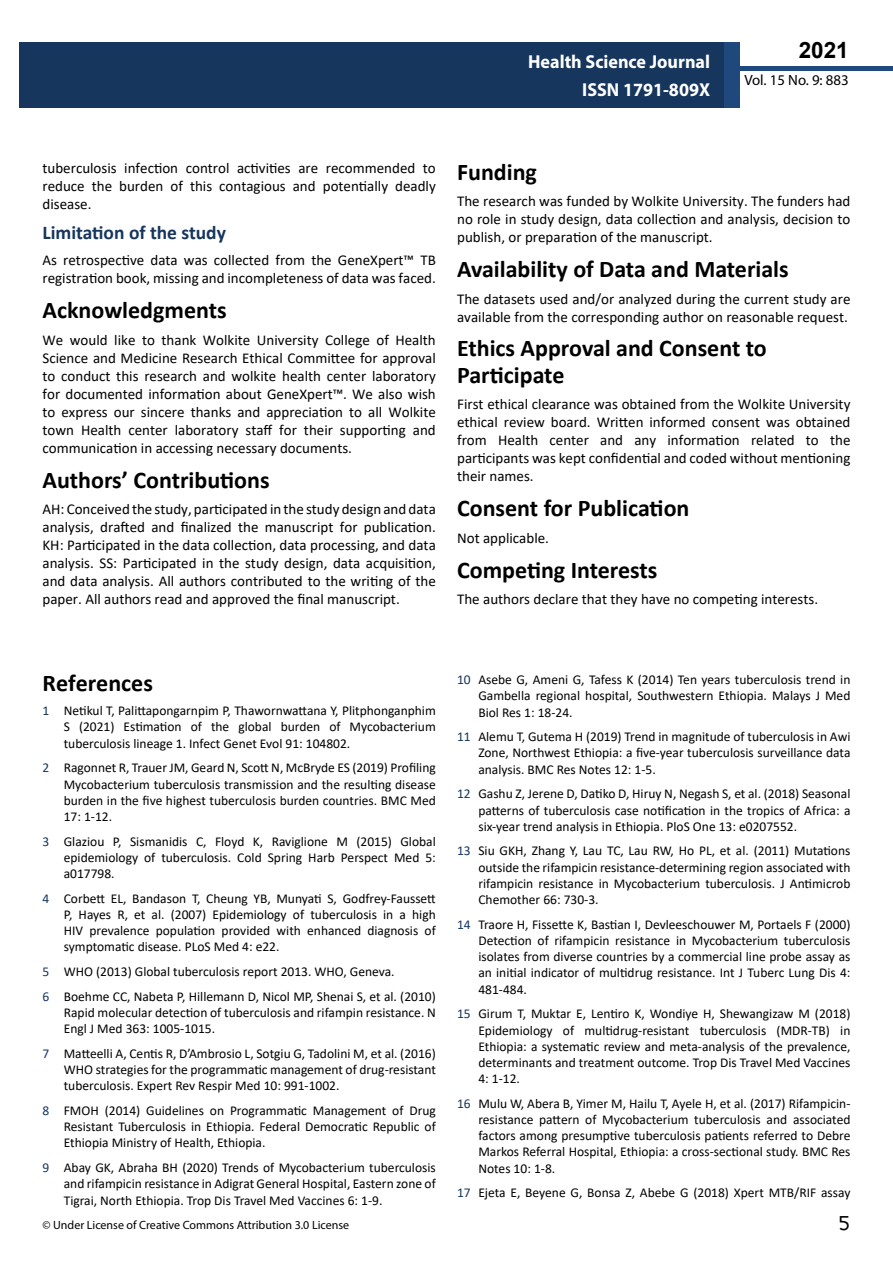
<style>
.page{position:relative;width:893px;height:1263px;background:#fff}
.page>*{position:absolute;margin:0;border:0;box-sizing:border-box;transform-origin:0 0}
.t1{font:25.5px "Tunga";color:#000}
.t2{font:700 24px/26.4px "Calibri";color:#000}
.t3{font:700 22.5px "Arial";color:#000}
.t4{font:700 19.5px "Calibri";color:#16365d}
.t5{font:700 18.75px/27.2px "Myriad Pro";color:#fff;text-align:right;scale:.96 1}
.t6{font:15px/18px "Calibri";color:#000;text-align:justify}
.t7{font:14.85px "Myriad Pro";color:#000}
.t8{font:13.5px/16.2px "Calibri";color:#000;text-align:justify}
.t9{font:12px "Myriad Pro";color:#000}
.s1{color:#16365d}
</style>
<div class="page">
<div style="left:722px;top:66px;width:171px;height:5px;background:#1f497d"></div>
<div style="left:19px;top:42px;width:706px;height:66px;background:#16365d"></div>
<div style="left:725px;top:42px;width:15px;height:66px;background:#1f497d"></div>
<h3 class="t5" style="left:528px;top:48px;width:191px">Health Science Journal<br>ISSN 1791-809X</h3>
<h3 class="t3" style="left:799px;top:35px;width:52px">2021</h3>
<p class="t7" style="left:744px;top:71px;width:106px">Vol. 15 No. 9: 883</p>
<p class="t6" style="left:43px;top:158px;width:395px">tuberculosis infection control activities are recommended to reduce the burden of this contagious and potentially deadly disease.</p>
<h3 class="t4" style="left:43px;top:219px;width:185px">Limitation of the study</h3>
<p class="t6" style="left:43px;top:251px;width:395px">As retrospective data was collected from the GeneXpert™ TB registration book, missing and incompleteness of data was faced.</p>
<h2 class="t2" style="left:43px;top:297px;width:186px">Acknowledgments</h2>
<p class="t6" style="left:43px;top:330px;width:395px">We would like to thank Wolkite University College of Health Science and Medicine Research Ethical Committee for approval to conduct this research and wolkite health center laboratory for documented information about GeneXpert™. We also wish to express our sincere thanks and appreciation to all Wolkite town Health center laboratory staff for their supporting and communication in accessing necessary documents.</p>
<h2 class="t2" style="left:43px;top:466px;width:229px">Authors’ Contributions</h2>
<p class="t6" style="left:43px;top:500px;width:395px">AH: Conceived the study, participated in the study design and data analysis, drafted and finalized the manuscript for publication.<br>KH: Participated in the data collection, data processing, and data analysis. SS: Participated in the study design, data acquisition, and data analysis. All authors contributed to the writing of the paper. All authors read and approved the final manuscript.</p>
<h2 class="t2" style="left:457px;top:158px;width:81px">Funding</h2>
<p class="t6" style="left:457px;top:192px;width:395px">The research was funded by Wolkite University. The funders had no role in study design, data collection and analysis, decision to publish, or preparation of the manuscript.</p>
<h2 class="t2" style="left:457px;top:256px;width:333px">Availability of Data and Materials</h2>
<p class="t6" style="left:457px;top:289px;width:395px">The datasets used and/or analyzed during the current study are available from the corresponding author on reasonable request.</p>
<h2 class="t2" style="left:457px;top:335px;width:311px">Ethics Approval and Consent to<br>Participate</h2>
<p class="t6" style="left:457px;top:395px;width:395px">First ethical clearance was obtained from the Wolkite University ethical review board. Written informed consent was obtained from Health center and any information related to the participants was kept confidential and coded without mentioning their names.</p>
<h2 class="t2" style="left:457px;top:495px;width:234px">Consent for Publication</h2>
<p class="t6" style="left:457px;top:528px;width:93px">Not applicable.</p>
<h2 class="t2" style="left:457px;top:556px;width:202px">Competing Interests</h2>
<p class="t6" style="left:457px;top:590px;width:363px">The authors declare that they have no competing interests.</p>
<h2 class="t2" style="left:43px;top:669px;width:112px">References</h2>
<p class="t8" style="left:64px;top:702px;width:374px;text-indent:-21px"><span class="s1">1</span> Netikul T, Palittapongarnpim P, Thawornwattana Y, Plitphonganphim S (2021) Estimation of the global burden of Mycobacterium tuberculosis lineage 1. Infect Genet Evol 91: 104802.</p>
<p class="t8" style="left:64px;top:759px;width:374px;text-indent:-21px"><span class="s1">2</span> Ragonnet R, Trauer JM, Geard N, Scott N, McBryde ES (2019) Profiling Mycobacterium tuberculosis transmission and the resulting disease burden in the five highest tuberculosis burden countries. BMC Med 17: 1-12.</p>
<p class="t8" style="left:64px;top:833px;width:374px;text-indent:-21px"><span class="s1">3</span> Glaziou P, Sismanidis C, Floyd K, Raviglione M (2015) Global epidemiology of tuberculosis. Cold Spring Harb Perspect Med 5: a017798.</p>
<p class="t8" style="left:64px;top:890px;width:374px;text-indent:-21px"><span class="s1">4</span> Corbett EL, Bandason T, Cheung YB, Munyati S, Godfrey-Faussett P, Hayes R, et al. (2007) Epidemiology of tuberculosis in a high HIV prevalence population provided with enhanced diagnosis of symptomatic disease. PLoS Med 4: e22.</p>
<p class="t8" style="left:43px;top:959px;width:395px;line-height:24.8px"><span class="s1">5</span> WHO (2013) Global tuberculosis report 2013. WHO, Geneva.<br><span class="s1">6</span> Boehme CC, Nabeta P, Hillemann D, Nicol MP, Shenai S, et al. (2010)</p>
<p class="t8" style="left:64px;top:1004px;width:374px">Rapid molecular detection of tuberculosis and rifampin resistance. N<br>Engl J Med 363: 1005-1015.</p>
<p class="t8" style="left:64px;top:1045px;width:374px;text-indent:-21px"><span class="s1">7</span> Matteelli A, Centis R, D’Ambrosio L, Sotgiu G, Tadolini M, et al. (2016)<br>WHO strategies for the programmatic management of drug-resistant tuberculosis. Expert Rev Respir Med 10: 991-1002.</p>
<p class="t8" style="left:64px;top:1102px;width:374px;text-indent:-21px"><span class="s1">8</span> FMOH (2014) Guidelines on Programmatic Management of Drug Resistant Tuberculosis in Ethiopia. Federal Democratic Republic of Ethiopia Ministry of Health, Ethiopia.</p>
<p class="t8" style="left:64px;top:1159px;width:374px;text-indent:-21px"><span class="s1">9</span> Abay GK, Abraha BH (2020) Trends of Mycobacterium tuberculosis and rifampicin resistance in Adigrat General Hospital, Eastern zone of Tigrai, North Ethiopia. Trop Dis Travel Med Vaccines 6: 1-9.</p>
<p class="t9" style="left:43px;top:1218px;width:308px">© Under License of Creative Commons Attribution 3.0 License</p>
<p class="t8" style="left:478px;top:671px;width:374px;text-indent:-21px"><span class="s1">10</span> Asebe G, Ameni G, Tafess K (2014) Ten years tuberculosis trend in Gambella regional hospital, Southwestern Ethiopia. Malays J Med Biol Res 1: 18-24.</p>
<p class="t8" style="left:478px;top:728px;width:374px;text-indent:-21px"><span class="s1">11</span> Alemu T, Gutema H (2019) Trend in magnitude of tuberculosis in Awi Zone, Northwest Ethiopia: a five-year tuberculosis surveillance data analysis. BMC Res Notes 12: 1-5.</p>
<p class="t8" style="left:478px;top:785px;width:374px;text-indent:-21px"><span class="s1">12</span> Gashu Z, Jerene D, Datiko D, Hiruy N, Negash S, et al. (2018) Seasonal patterns of tuberculosis case notification in the tropics of Africa: a six-year trend analysis in Ethiopia. PloS One 13: e0207552.</p>
<p class="t8" style="left:478px;top:842px;width:374px;text-indent:-21px"><span class="s1">13</span> Siu GKH, Zhang Y, Lau TC, Lau RW, Ho PL, et al. (2011) Mutations outside the rifampicin resistance-determining region associated with rifampicin resistance in Mycobacterium tuberculosis. J Antimicrob Chemother 66: 730-3.</p>
<p class="t8" style="left:478px;top:916px;width:374px;text-indent:-21px"><span class="s1">14</span> Traore H, Fissette K, Bastian I, Devleeschouwer M, Portaels F (2000)<br>Detection of rifampicin resistance in Mycobacterium tuberculosis isolates from diverse countries by a commercial line probe assay as an initial indicator of multidrug resistance. Int J Tuberc Lung Dis 4:<br>481-484.</p>
<p class="t8" style="left:478px;top:1005px;width:374px;text-indent:-21px"><span class="s1">15</span> Girum T, Muktar E, Lentiro K, Wondiye H, Shewangizaw M (2018)<br>Epidemiology of multidrug-resistant tuberculosis (MDR-TB) in Ethiopia: a systematic review and meta-analysis of the prevalence, determinants and treatment outcome. Trop Dis Travel Med Vaccines 4: 1-12.</p>
<p class="t8" style="left:478px;top:1095px;width:374px;text-indent:-21px"><span class="s1">16</span> Mulu W, Abera B, Yimer M, Hailu T, Ayele H, et al. (2017) Rifampicin&shy;resistance pattern of Mycobacterium tuberculosis and associated factors among presumptive tuberculosis patients referred to Debre Markos Referral Hospital, Ethiopia: a cross-sectional study. BMC Res Notes 10: 1-8.</p>
<p class="t8" style="left:457px;top:1184px;width:395px"><span class="s1">17</span> Ejeta E, Beyene G, Bonsa Z, Abebe G (2018) Xpert MTB/RIF assay</p>
<h1 class="t1" style="left:839px;top:1206px;width:13px">5</h1>
</div>
